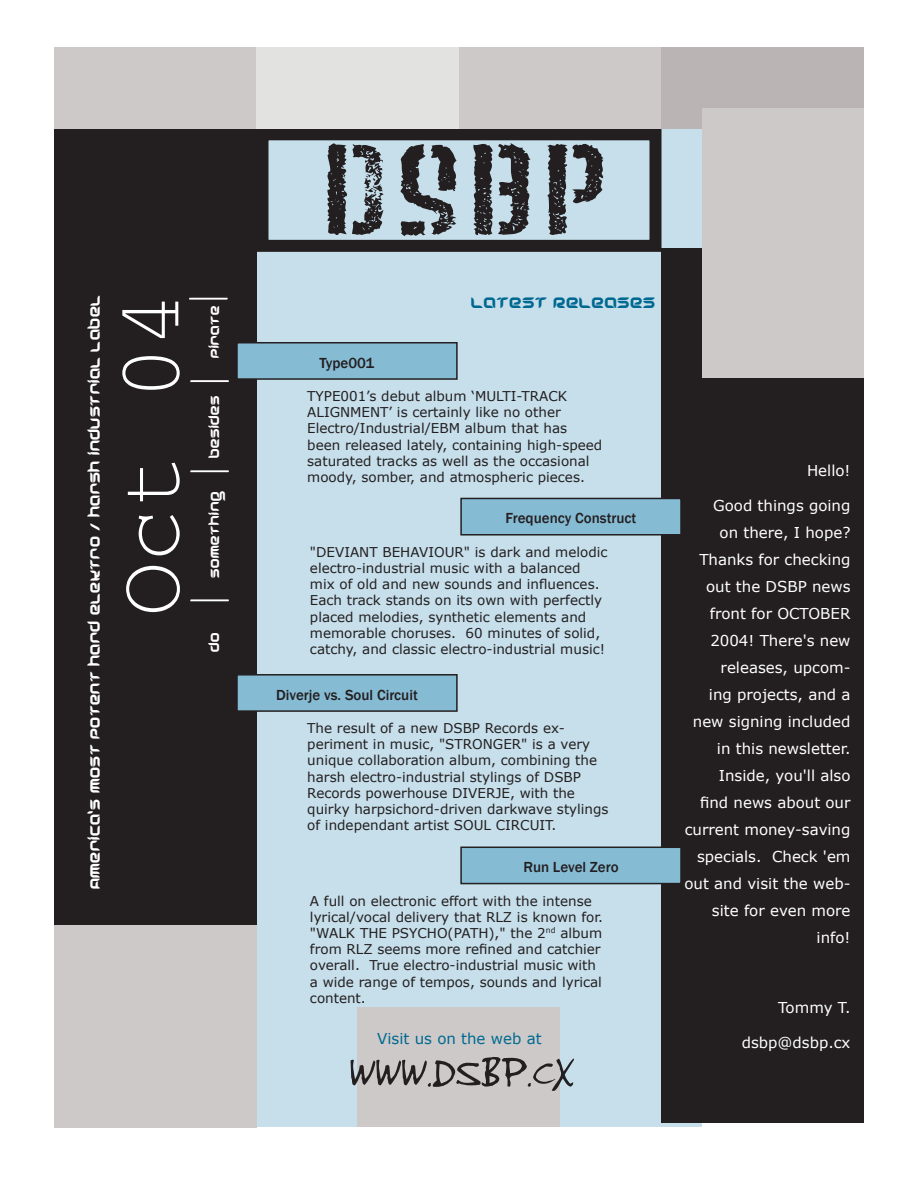
<style>
.page{position:relative;width:918px;height:1188px;background:#fff}
.page>*{position:absolute;margin:0;border:0;box-sizing:border-box;transform-origin:0 0}
.t1{font:129px "Weltron Urban";color:#231f20;scale:1.3 1}
.t2{font:90px "Courant";color:#fff}
.t3{font:63px "Jenkinsv 20";color:#231f20}
.t4{font:27px "Freshbot";color:#006991}
.t5{font:24px "Freshbot";color:#fff}
.t6{font:21px "Freshbot";color:#fff}
.t7{font:15px/27px "Verdana";color:#fff;text-align:right}
.t8{font:500 15px "Franklin Gothic";color:#231f20}
.t9{font:15px "Verdana";color:#006991}
.t10{font:13.5px/16.2px "Verdana";color:#231f20}
</style>
<div class="page">
<div style="left:256px;top:128px;width:446px;height:999px;background:#c6dfeb"></div>
<div style="left:662px;top:249px;width:202px;height:874px;background:#231f20"></div>
<div style="left:54px;top:49px;width:202px;height:1078px;background:#231f20"></div>
<div style="left:54px;top:925px;width:202px;height:202px;background:#cdc9c8"></div>
<div style="left:54px;top:47px;width:202px;height:81px;background:#cdc9c8"></div>
<div style="left:358px;top:1007px;width:202px;height:120px;background:#cdc9c8"></div>
<div style="left:461px;top:847px;width:220px;height:37px;background:#86bbd4"></div>
<div style="left:460px;top:847px;width:222px;height:37px;border:2px solid #231f20"></div>
<hr style="left:191px;top:380px;width:38px;height:2px;background:#fff">
<hr style="left:191px;top:470px;width:38px;height:2px;background:#fff">
<hr style="left:191px;top:600px;width:38px;height:1px;background:#fff">
<div style="left:237px;top:343px;width:220px;height:36px;background:#86bbd4"></div>
<div style="left:236px;top:342px;width:222px;height:38px;border:2px solid #231f20"></div>
<div style="left:256px;top:128px;width:406px;height:124px;border:12px solid #231f20"></div>
<div style="left:237px;top:675px;width:220px;height:36px;background:#86bbd4"></div>
<div style="left:236px;top:674px;width:222px;height:38px;border:2px solid #231f20"></div>
<div style="left:461px;top:498px;width:220px;height:37px;background:#86bbd4"></div>
<div style="left:460px;top:498px;width:222px;height:38px;border:2px solid #231f20"></div>
<div style="left:257px;top:47px;width:202px;height:81px;background:#e2e2e1"></div>
<div style="left:459px;top:47px;width:203px;height:81px;background:#cdc9c8"></div>
<div style="left:662px;top:47px;width:202px;height:81px;background:#bab5b4"></div>
<div style="left:702px;top:108px;width:162px;height:270px;background:#cdc9c8"></div>
<hr style="left:190px;top:381px;width:38px;height:1px;background:#fff">
<hr style="left:190px;top:471px;width:38px;height:1px;background:#fff">
<hr style="left:190px;top:600px;width:38px;height:1px;background:#fff">
<hr style="left:189px;top:298px;width:38px;height:1px;background:#fff">
<h3 class="t5" style="left:81px;top:890px;width:596px;rotate:-90deg">America's most potent hard elektro / harsh industrial label</h3>
<h2 class="t2" style="left:106px;top:616px;width:325px;rotate:-90deg">Oct 04</h2>
<h3 class="t6" style="left:202px;top:359px;width:55px;rotate:-90deg">Pirate</h3>
<h3 class="t6" style="left:202px;top:459px;width:65px;rotate:-90deg">Besides</h3>
<h3 class="t6" style="left:202px;top:579px;width:88px;rotate:-90deg">Something</h3>
<h3 class="t6" style="left:202px;top:653px;width:21px;rotate:-90deg">Do</h3>
<h1 class="t1" style="left:310px;top:111px;width:228px">DSBP</h1>
<p class="t8" style="left:319px;top:353px;width:56px">Type001</p>
<h3 class="t4" style="left:470px;top:286px;width:186px">Latest Releases</h3>
<p class="t10" style="left:307px;top:388px;width:297px">TYPE001’s debut album ‘MULTI-TRACK ALIGNMENT’ is certainly like no other Electro/Industrial/EBM album that has been released lately, containing high-speed saturated tracks as well as the occasional moody, somber, and atmospheric pieces.</p>
<p class="t8" style="left:506px;top:509px;width:132px">Frequency Construct</p>
<p class="t10" style="left:310px;top:543px;width:299px">"DEVIANT BEHAVIOUR" is dark and melodic electro-industrial music with a balanced mix of old and new sounds and influences.<br>Each track stands on its own with perfectly placed melodies, synthetic elements and memorable choruses. 60 minutes of solid, catchy, and classic electro-industrial music!</p>
<p class="t8" style="left:276px;top:685px;width:143px">Diverje vs. Soul Circuit</p>
<p class="t10" style="left:307px;top:720px;width:303px">The result of a new DSBP Records ex&shy;periment in music, "STRONGER" is a very unique collaboration album, combining the harsh electro-industrial stylings of DSBP Records powerhouse DIVERJE, with the quirky harpsichord-driven darkwave stylings of independant artist SOUL CIRCUIT.</p>
<p class="t8" style="left:523px;top:858px;width:97px">Run Level Zero</p>
<p class="t10" style="left:310px;top:892px;width:295px">A full on electronic effort with the intense lyrical/vocal delivery that RLZ is known for. "WALK THE PSYCHO(PATH)," the 2<sup>nd</sup> album from RLZ seems more refined and catchier overall. True electro-industrial music with a wide range of tempos, sounds and lyrical content.</p>
<p class="t9" style="left:377px;top:1029px;width:166px">Visit us on the web at</p>
<h3 class="t3" style="left:348px;top:1036px;width:226px">WWW.DSBP.CX</h3>
<p class="t7" style="left:807px;top:456px;width:45px">Hello!</p>
<p class="t7" style="left:685px;top:491px;width:168px">Good things going<br>on there, I hope?<br>Thanks for checking out the DSBP news front for OCTOBER<br>2004! There's new releases, upcom-<br>ing projects, and a new signing included in this newsletter.<br>Inside, you'll also<br>find news about our current money-saving specials. Check 'em out and visit the web&shy;site for even more info!</p>
<p class="t7" style="left:778px;top:994px;width:74px">Tommy T.</p>
<p class="t7" style="left:742px;top:1029px;width:110px">dsbp@dsbp.cx</p>
</div>
